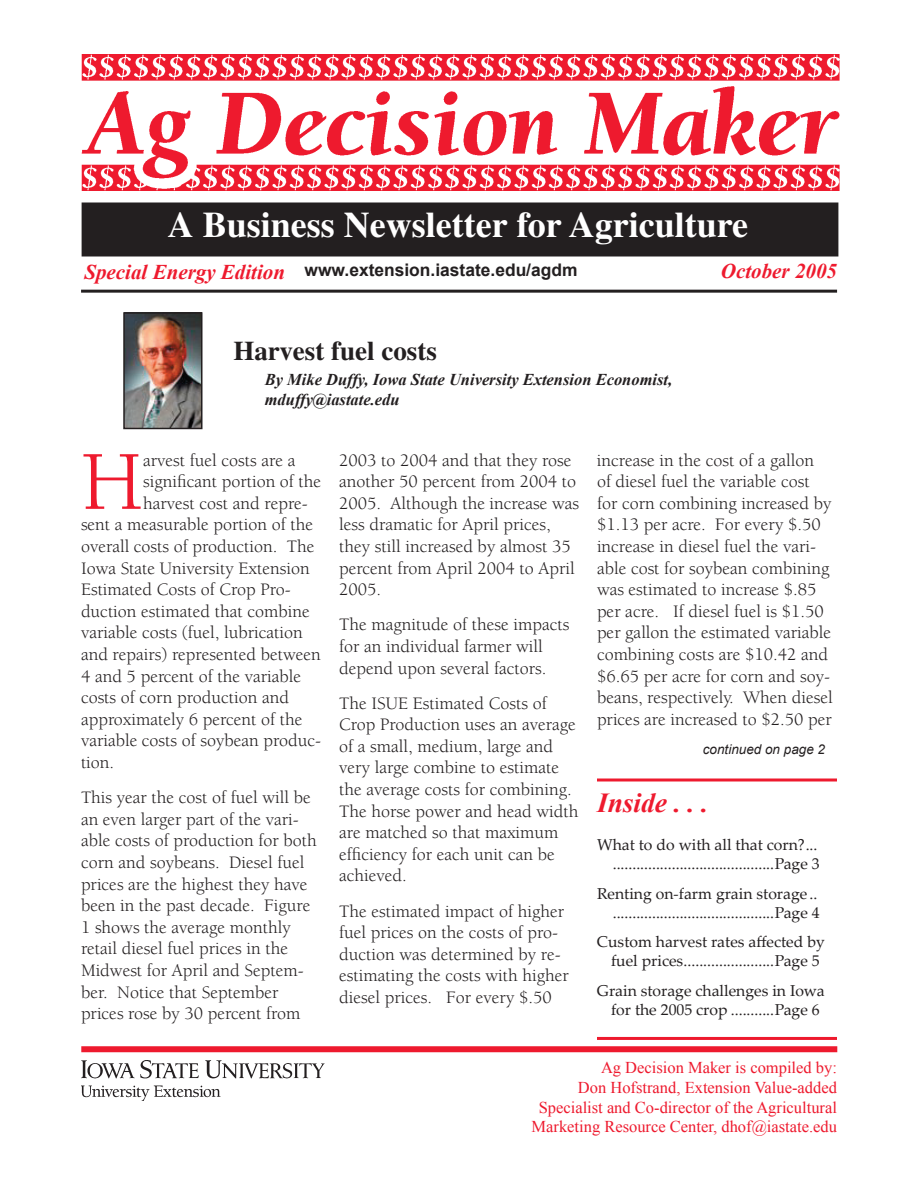
<style>
.page{position:relative;width:918px;height:1188px;background:#fff}
.page>*{position:absolute;margin:0;border:0;box-sizing:border-box;transform-origin:0 0}
.t1{font:86.1px "Berkeley";color:#ee1a2e}
.t2{font:700 36px "Times";color:#fff}
.t3{font:italic 700 27.45px "Times New Roman";color:#ee1a2e}
.t4{font:700 27px "Times";color:#231f20}
.t5{font:italic 700 21px "Times New Roman";color:#ee1a2e}
.t6{font:18px/21.6px "Berkeley";color:#231f20}
.t7{font:700 17.4px "Arial";color:#231f20}
.t8{font:16.5px/19.8px "Times New Roman";color:#ee1a2e;text-align:right}
.t9{font:italic 700 16.5px/19.8px "Times New Roman";color:#231f20}
.t10{font:15.75px/18.9px "Palatino Linotype";color:#231f20;text-align:right}
.t11{font:italic 13.5px "Arial";color:#231f20}
</style>
<div class="page">
<div style="left:82px;top:203px;width:756px;height:53px;background:#231f20"></div>
<div style="left:82px;top:202px;width:756px;height:54px;border:2px solid #231f20"></div>
<img style="left:81px;top:54px;width:759px;height:136px">
<div style="left:81px;top:1046px;width:756px;height:6px;background:#ee1a2e"></div>
<hr style="left:81px;top:290px;width:756px;height:3px;background:#231f20">
<hr style="left:597px;top:1037px;width:240px;height:3px;background:#ee1a2e">
<svg style="left:597px;top:778px;width:240px;height:4px"></svg>
<img style="left:81px;top:1060px;width:244px;height:41px">
<img style="left:126px;top:315px;width:73px;height:111px">
<div style="left:123px;top:312px;width:79px;height:117px;border:2px solid #231f20"></div>
<h2 class="t2" style="left:168px;top:204px;width:582px">A Business Newsletter for Agriculture</h2>
<p class="t7" style="left:305px;top:258px;width:274px">www.extension.iastate.edu/agdm</p>
<p class="t5" style="left:84px;top:257px;width:202px">Special Energy Edition</p>
<p class="t5" style="left:721px;top:256px;width:118px">October 2005</p>
<h3 class="t4" style="left:233px;top:335px;width:205px">Harvest fuel costs</h3>
<p class="t9" style="left:265px;top:369px;width:409px">By Mike Duffy, Iowa State University Extension Economist, mduffy@iastate.edu</p>
<h1 class="t1" style="left:81px;top:436px;width:64px">H</h1>
<p class="t6" style="left:143px;top:450px;width:154px">arvest fuel costs are a</p>
<p class="t6" style="left:143px;top:471px;width:180px">significant portion of the</p>
<p class="t6" style="left:143px;top:493px;width:166px">harvest cost and repre-</p>
<p class="t6" style="left:81px;top:514px;width:234px">sent a measurable portion of the</p>
<p class="t6" style="left:81px;top:536px;width:235px">overall costs of production. The</p>
<p class="t6" style="left:81px;top:558px;width:230px">Iowa State University Extension</p>
<p class="t6" style="left:81px;top:579px;width:211px">Estimated Costs of Crop Pro-</p>
<p class="t6" style="left:81px;top:601px;width:230px">duction estimated that combine</p>
<p class="t6" style="left:81px;top:622px;width:223px">variable costs (fuel, lubrication</p>
<p class="t6" style="left:81px;top:644px;width:241px">and repairs) represented between</p>
<p class="t6" style="left:81px;top:666px;width:222px">4 and 5 percent of the variable</p>
<p class="t6" style="left:81px;top:687px;width:210px">costs of corn production and</p>
<p class="t6" style="left:81px;top:709px;width:223px">approximately 6 percent of the</p>
<p class="t6" style="left:81px;top:730px;width:242px">variable costs of soybean produc-</p>
<p class="t6" style="left:81px;top:752px;width:35px">tion.</p>
<p class="t6" style="left:81px;top:787px;width:237px">This year the cost of fuel will be an even larger part of the vari&shy;able costs of production for both corn and soybeans. Diesel fuel prices are the highest they have been in the past decade. Figure<br>1 shows the average monthly retail diesel fuel prices in the<br>Midwest for April and Septem&shy;ber. Notice that September prices rose by 30 percent from</p>
<p class="t6" style="left:339px;top:450px;width:241px">2003 to 2004 and that they rose another 50 percent from 2004 to<br>2005. Although the increase was less dramatic for April prices, they still increased by almost 35 percent from April 2004 to April<br>2005.</p>
<p class="t6" style="left:339px;top:614px;width:232px">The magnitude of these impacts for an individual farmer will depend upon several factors.</p>
<p class="t6" style="left:339px;top:693px;width:241px">The ISUE Estimated Costs of<br>Crop Production uses an average of a small, medium, large and very large combine to estimate the average costs for combining.<br>The horse power and head width are matched so that maximum efficiency for each unit can be achieved.</p>
<p class="t6" style="left:339px;top:900px;width:231px">The estimated impact of higher fuel prices on the costs of pro&shy;duction was determined by re&shy;estimating the costs with higher diesel prices. For every $.50</p>
<p class="t6" style="left:597px;top:450px;width:237px">increase in the cost of a gallon<br>of diesel fuel the variable cost for corn combining increased by $1.13 per acre. For every $.50 increase in diesel fuel the vari&shy;able cost for soybean combining was estimated to increase $.85 per acre. If diesel fuel is $1.50 per gallon the estimated variable combining costs are $10.42 and $6.65 per acre for corn and soy&shy;beans, respectively. When diesel prices are increased to $2.50 per</p>
<p class="t11" style="left:703px;top:741px;width:124px">continued on page 2</p>
<h3 class="t3" style="left:597px;top:784px;width:113px">Inside . . .</h3>
<p class="t10" style="left:597px;top:835px;width:224px">What to do with all that corn? ... .........................................Page 3</p>
<p class="t10" style="left:597px;top:883px;width:224px">Renting on-farm grain storage .. .........................................Page 4</p>
<p class="t10" style="left:597px;top:932px;width:229px;text-align:center">Custom harvest rates affected by fuel prices .......................Page 5</p>
<p class="t10" style="left:597px;top:980px;width:229px;text-align:center">Grain storage challenges in Iowa for the 2005 crop ...........Page 6</p>
<p class="t8" style="left:532px;top:1057px;width:307px">Ag Decision Maker is compiled by:<br>Don Hofstrand, Extension Value-added Specialist and Co-director of the Agricultural Marketing Resource Center, dhof@iastate.edu</p>
</div>
